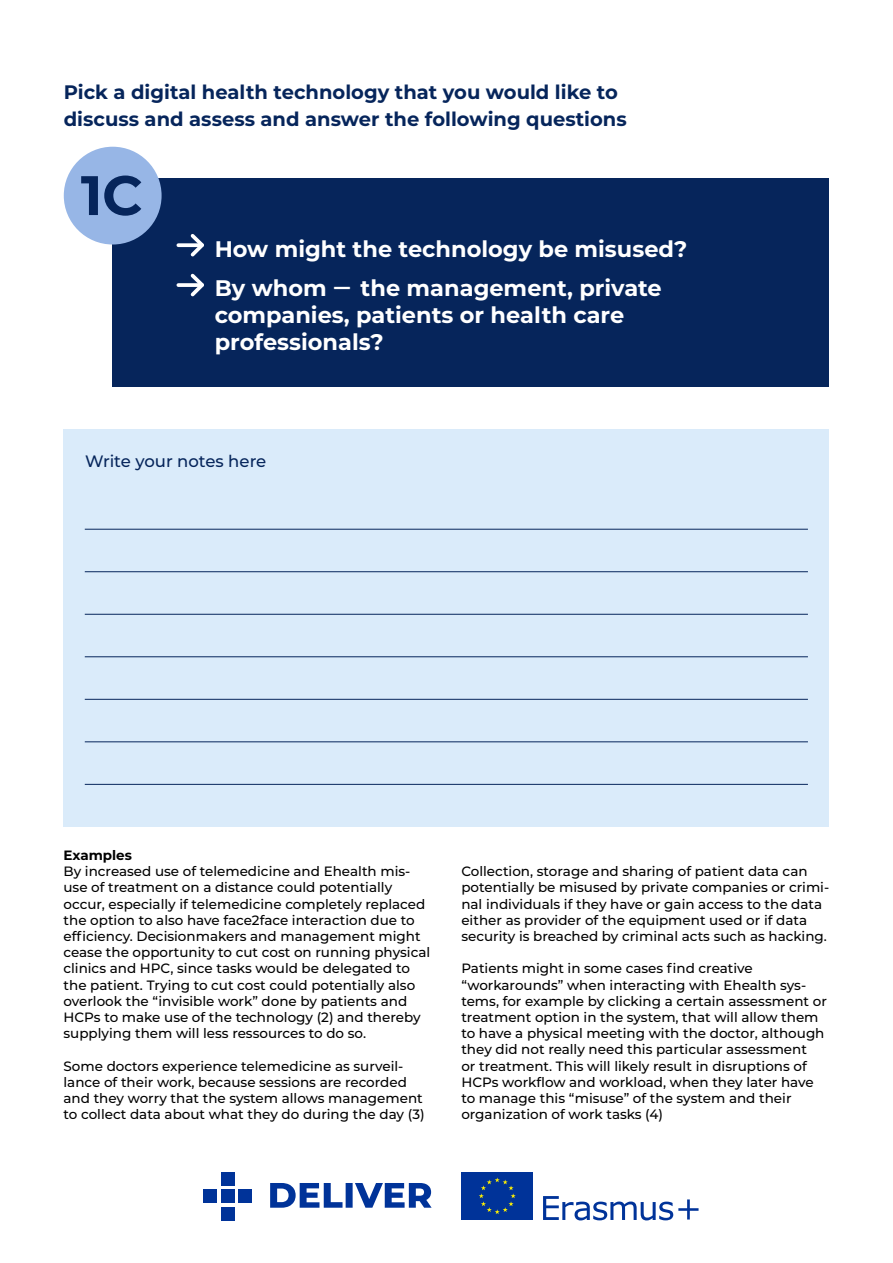
<style>
.page{position:relative;width:893px;height:1263px;background:#fff}
.page>*{position:absolute;margin:0;border:0;box-sizing:border-box;transform-origin:0 0}
.R2{font:700 55.5px "Montserrat";color:#06255b}
.Spørgsmål{font:700 22.5px/27px "Montserrat";color:#fff}
.M{font:700 19.5px/27px "Montserrat";color:#06255b}
.B{font:500 16.5px "Montserrat";color:#06255b}
.B2{font:500 13.5px/16.2px "Montserrat";color:#000}
.M2{font:700 13.5px "Montserrat";color:#000}
</style>
<div class="page">
<div style="left:221px;top:1172px;width:13px;height:13px;background:#039"></div>
<div style="left:221px;top:1190px;width:13px;height:13px;background:#039"></div>
<div style="left:239px;top:1190px;width:13px;height:13px;background:#039"></div>
<div style="left:203px;top:1190px;width:14px;height:13px;background:#039"></div>
<div style="left:221px;top:1207px;width:13px;height:13px;background:#039"></div>
<svg style="left:270px;top:1183px;width:162px;height:25px"></svg>
<svg style="left:543px;top:1196px;width:155px;height:24px"></svg>
<div style="left:461px;top:1172px;width:72px;height:48px;background:#039"></div>
<svg style="left:479px;top:1177px;width:37px;height:37px"></svg>
<div style="left:113px;top:179px;width:716px;height:208px;background:#06255b"></div>
<svg style="left:178px;top:243px;width:9px;height:4px"></svg>
<svg style="left:187px;top:234px;width:17px;height:23px"></svg>
<svg style="left:178px;top:283px;width:9px;height:4px"></svg>
<svg style="left:187px;top:273px;width:17px;height:24px"></svg>
<div style="left:64px;top:429px;width:765px;height:398px;background:#daebfa"></div>
<div style="left:64px;top:147px;width:98px;height:97px;background:#97b6e6;border-radius:50%"></div>
<hr style="left:85px;top:529px;width:723px;height:1px;background:#06255b">
<hr style="left:85px;top:571px;width:723px;height:1px;background:#06255b">
<hr style="left:85px;top:614px;width:723px;height:1px;background:#06255b">
<hr style="left:85px;top:656px;width:723px;height:1px;background:#06255b">
<hr style="left:85px;top:699px;width:723px;height:1px;background:#06255b">
<hr style="left:85px;top:741px;width:723px;height:1px;background:#06255b">
<hr style="left:85px;top:784px;width:723px;height:1px;background:#06255b">
<p class="M" style="left:64px;top:77px;width:564px">Pick a digital health technology that you would like to discuss and assess and answer the following questions</p>
<p class="R2" style="left:81px;top:155px;width:63px">1C</p>
<p class="Spørgsmål" style="left:215px;top:234px;width:474px">How might the technology be misused?</p>
<p class="Spørgsmål" style="left:215px;top:274px;width:449px">By whom ̶ the management, private companies, patients or health care professionals?</p>
<p class="B" style="left:85px;top:449px;width:183px">Write your notes here</p>
<p class="M2" style="left:64px;top:845px;width:70px">Examples</p>
<p class="B2" style="left:64px;top:863px;width:368px">By increased use of telemedicine and Ehealth mis&shy;use of treatment on a distance could potentially occur, especially if telemedicine completely replaced the option to also have face2face interaction due to efficiency. Decisionmakers and management might cease the opportunity to cut cost on running physical clinics and HPC, since tasks would be delegated to the patient. Trying to cut cost could potentially also overlook the “invisible work” done by patients and HCPs to make use of the technology (2) and thereby supplying them will less ressources to do so.</p>
<p class="B2" style="left:64px;top:1057px;width:363px">Some doctors experience telemedicine as surveil&shy;lance of their work, because sessions are recorded and they worry that the system allows management to collect data about what they do during the day (3)</p>
<p class="B2" style="left:461px;top:863px;width:369px">Collection, storage and sharing of patient data can potentially be misused by private companies or crimi&shy;nal individuals if they have or gain access to the data either as provider of the equipment used or if data security is breached by criminal acts such as hacking.</p>
<p class="B2" style="left:461px;top:960px;width:367px">Patients might in some cases find creative “workarounds” when interacting with Ehealth sys&shy;tems, for example by clicking a certain assessment or treatment option in the system, that will allow them to have a physical meeting with the doctor, although they did not really need this particular assessment<br>or treatment. This will likely result in disruptions of HCPs workflow and workload, when they later have to manage this “misuse” of the system and their organization of work tasks (4)</p>
</div>
